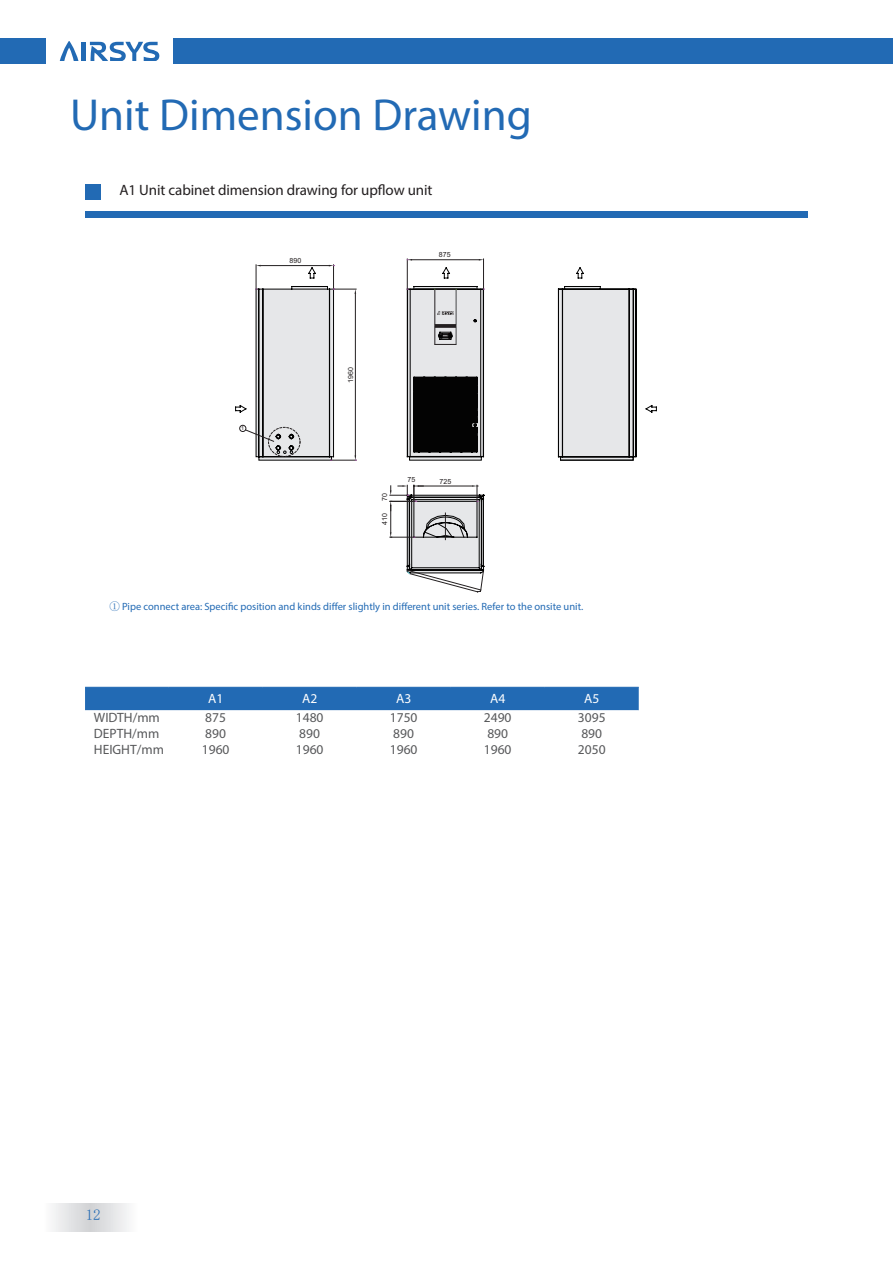
<style>
.page{position:relative;width:893px;height:1263px;background:#fff}
.page>*{position:absolute;margin:0;border:0;box-sizing:border-box;transform-origin:0 0}
.t1{font:45px "Myriad Pro";color:#226ab4}
.t2{font:15px "Myriad Pro";letter-spacing:-.005em;color:#231f20}
.t3{font:15px "Sim Sun";color:#226ab4}
.t4{font:13.5px "Myriad Pro";color:#57585a}
.t5{font:13.5px "Myriad Pro";color:#fff}
.t6{font:10.5px "Myriad Pro";color:#226ab4}
.t7{font:7.05px "Arial";color:#231f20}
.t8{font:5.4px "Arial";color:#231f20}
.s1{font-family:"Sim Sun"}
</style>
<div class="page">
<svg style="left:53px;top:1203px;width:76px;height:29px"></svg>
<div style="left:193px;top:38px;width:700px;height:26px;background:#226ab4"></div>
<div style="left:173px;top:38px;width:58px;height:26px;background:#226ab4"></div>
<div style="left:0;top:38px;width:46px;height:26px;background:#226ab4"></div>
<div style="left:81px;top:42px;width:5px;height:19px;background:#226ab4"></div>
<svg style="left:60px;top:42px;width:19px;height:19px"></svg>
<svg style="left:90px;top:42px;width:69px;height:19px"></svg>
<div style="left:85px;top:211px;width:723px;height:7px;background:#226ab4"></div>
<svg style="left:484px;top:267px;width:173px;height:233px"></svg>
<hr style="left:483px;top:259px;width:1px;height:30px;background:#231f20">
<hr style="left:407px;top:259px;width:1px;height:30px;background:#231f20">
<hr style="left:412px;top:259px;width:67px;height:1px;background:#231f20">
<svg style="left:390px;top:267px;width:94px;height:325px"></svg>
<svg style="left:235px;top:265px;width:121px;height:196px"></svg>
<div style="left:239px;top:425px;width:7px;height:7px;border:1px solid #231f20;border-radius:50%"></div>
<div style="left:85px;top:184px;width:16px;height:15px;background:#226ab4"></div>
<div style="left:85px;top:688px;width:554px;height:23px;background:#226ab4"></div>
<hr style="left:85px;top:687px;width:84px;height:1px;background:#226ab4">
<hr style="left:169px;top:687px;width:94px;height:1px;background:#226ab4">
<hr style="left:263px;top:687px;width:94px;height:1px;background:#226ab4">
<hr style="left:357px;top:687px;width:94px;height:1px;background:#226ab4">
<hr style="left:451px;top:687px;width:94px;height:1px;background:#226ab4">
<hr style="left:545px;top:687px;width:94px;height:1px;background:#226ab4">
<p class="t1" style="left:70px;top:88px;width:463px">Unit Dimension Drawing</p>
<p class="t2" style="left:119px;top:181px;width:315px">A1 Unit cabinet dimension drawing for upflow unit</p>
<p class="t7" style="left:290px;top:256px;width:13px">890</p>
<p class="t8" style="left:241px;top:425px;width:5px">1</p>
<p class="t7" style="left:439px;top:250px;width:13px">875</p>
<p class="t7" style="left:346px;top:383px;width:17px;rotate:-90deg">1960</p>
<p class="t7" style="left:380px;top:501px;width:9px;rotate:-90deg">70</p>
<p class="t7" style="left:380px;top:525px;width:13px;rotate:-90deg">410</p>
<p class="t7" style="left:407px;top:475px;width:9px">75</p>
<p class="t7" style="left:440px;top:477px;width:13px">725</p>
<p class="t6" style="left:109px;top:600px;width:475px"><span class="s1">①</span> Pipe connect area: Specific position and kinds differ slightly in different unit series. Refer to the onsite unit.</p>
<p class="t5" style="left:208px;top:690px;width:17px">A1</p>
<p class="t5" style="left:302px;top:690px;width:17px">A2</p>
<p class="t5" style="left:396px;top:690px;width:17px">A3</p>
<p class="t5" style="left:490px;top:690px;width:17px">A4</p>
<p class="t5" style="left:584px;top:690px;width:17px">A5</p>
<p class="t4" style="left:94px;top:709px;width:67px">WIDTH/mm</p>
<p class="t4" style="left:205px;top:709px;width:22px">875</p>
<p class="t4" style="left:296px;top:709px;width:29px">1480</p>
<p class="t4" style="left:390px;top:709px;width:29px">1750</p>
<p class="t4" style="left:484px;top:709px;width:29px">2490</p>
<p class="t4" style="left:578px;top:709px;width:29px">3095</p>
<p class="t4" style="left:94px;top:725px;width:67px">DEPTH/mm</p>
<p class="t4" style="left:205px;top:725px;width:22px">890</p>
<p class="t4" style="left:299px;top:725px;width:22px">890</p>
<p class="t4" style="left:393px;top:725px;width:22px">890</p>
<p class="t4" style="left:487px;top:725px;width:22px">890</p>
<p class="t4" style="left:581px;top:725px;width:22px">890</p>
<p class="t4" style="left:94px;top:741px;width:72px">HEIGHT/mm</p>
<p class="t4" style="left:202px;top:741px;width:29px">1960</p>
<p class="t4" style="left:296px;top:741px;width:29px">1960</p>
<p class="t4" style="left:390px;top:741px;width:29px">1960</p>
<p class="t4" style="left:484px;top:741px;width:29px">1960</p>
<p class="t4" style="left:578px;top:741px;width:29px">2050</p>
<h2 class="t3" style="left:86px;top:1207px;width:16px">12</h2>
</div>
